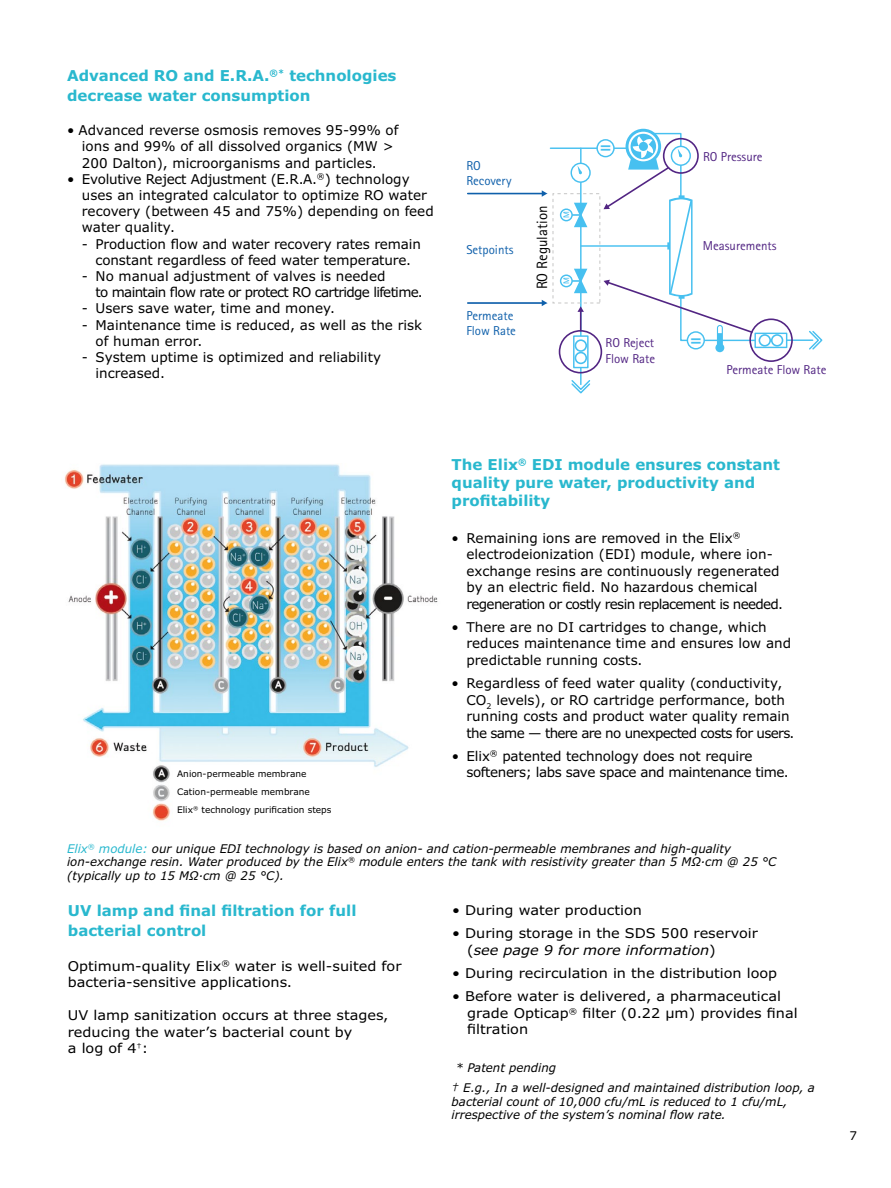
<style>
.page{position:relative;width:891px;height:1188px;background:#fff}
.page>*{position:absolute;margin:0;border:0;box-sizing:border-box;transform-origin:0 0}
.t1{font:700 19.8px "Merck Sans Serif Pro";color:#47c0f0}
.t2{font:700 15px/19.8px "Verdana Pro";color:#29b8ce}
.t3{font:15px "Merck Sans Serif Pro";color:#000}
.t4{font:13.5px/16.5px "Verdana Pro";color:#000}
.t5{font:13.5px/16.5px "Verdana Pro";color:#000;scale:1.07 1}
.t6{font:13.5px/16.2px "Verdana Pro";letter-spacing:-.05em;color:#000}
.t7{font:13.5px/16.5px "Verdana Pro";letter-spacing:-.03em;color:#000}
.t8{font:12.9px/15.5px "Merck Sans Serif Pro";color:#522583}
.t9{font:12.9px/15.5px "Merck Sans Serif Pro";color:#0f60ab}
.t10{font:italic 12px/13.5px "Verdana Pro";color:#000}
.t11{font:12px "Verdana Pro";color:#000}
.t12{font:9px/18px "Verdana Pro";color:#000}
.t13{font:700 8.1px "Merck Sans Serif Pro";color:#47c0f0}
.s1{color:#29b8ce}
.s2{font-style:italic}
</style>
<div class="page">
<hr style="left:580px;top:148px;width:2px;height:236px;background:#47c0f0">
<hr style="left:550px;top:148px;width:76px;height:1px;background:#47c0f0">
<hr style="left:581px;top:245px;width:88px;height:2px;background:#47c0f0">
<div style="left:574px;top:336px;width:14px;height:32px;background:#fff"></div>
<div style="left:573px;top:335px;width:16px;height:33px;border:1px solid #47c0f0"></div>
<svg style="left:575px;top:339px;width:12px;height:25px"></svg>
<div style="left:754px;top:333px;width:33px;height:15px;border:1px solid #47c0f0"></div>
<svg style="left:597px;top:140px;width:17px;height:17px"></svg>
<div style="left:596px;top:139px;width:19px;height:18px;border:1px solid #47c0f0;border-radius:50%"></div>
<svg style="left:569px;top:203px;width:18px;height:24px"></svg>
<svg style="left:561px;top:209px;width:11px;height:12px"></svg>
<div style="left:560px;top:209px;width:13px;height:12px;border:1px solid #47c0f0;border-radius:50%"></div>
<svg style="left:569px;top:269px;width:18px;height:24px"></svg>
<svg style="left:561px;top:275px;width:11px;height:12px"></svg>
<div style="left:560px;top:274px;width:13px;height:13px;border:1px solid #47c0f0;border-radius:50%"></div>
<svg style="left:571px;top:163px;width:19px;height:19px"></svg>
<div style="left:571px;top:163px;width:20px;height:20px;border:1px solid #47c0f0;border-radius:50%"></div>
<svg style="left:577px;top:166px;width:5px;height:8px"></svg>
<svg style="left:571px;top:379px;width:20px;height:15px"></svg>
<svg style="left:809px;top:330px;width:14px;height:20px"></svg>
<div style="left:553px;top:193px;width:47px;height:110px;border:1px dashed #c6c6c5"></div>
<hr style="left:468px;top:193px;width:75px;height:1px;background:#0f60ab">
<svg style="left:542px;top:190px;width:5px;height:7px"></svg>
<hr style="left:468px;top:302px;width:75px;height:2px;background:#0f60ab">
<svg style="left:542px;top:300px;width:5px;height:6px"></svg>
<svg style="left:604px;top:129px;width:179px;height:223px"></svg>
<div style="left:559px;top:330px;width:43px;height:43px;border:2px solid #522583;border-radius:50%"></div>
<div style="left:663px;top:138px;width:36px;height:36px;border:2px solid #522583;border-radius:50%"></div>
<hr style="left:787px;top:339px;width:26px;height:2px;background:#47c0f0">
<hr style="left:580px;top:311px;width:2px;height:20px;background:#522583">
<svg style="left:577px;top:306px;width:7px;height:6px"></svg>
<div style="left:749px;top:318px;width:44px;height:44px;border:2px solid #522583;border-radius:50%"></div>
<img style="left:65px;top:464px;width:373px;height:357px">
<div style="left:173px;top:766px;width:188px;height:59px;background:#fff"></div>
<p class="t2" style="left:67px;top:66px;width:331px">Advanced RO and E.R.A.<sup>®*</sup> technologies decrease water consumption</p>
<p class="t4" style="left:82px;top:122px;width:318px;text-indent:-15px">• Advanced reverse osmosis removes 95-99% of ions and 99% of all dissolved organics (MW &gt;<br>200 Dalton), microorganisms and particles.</p>
<p class="t4" style="left:82px;top:171px;width:353px;text-indent:-15px">• Evolutive Reject Adjustment (E.R.A.<sup>®</sup>) technology uses an integrated calculator to optimize RO water recovery (between 45 and 75%) depending on feed water quality.</p>
<p class="t4" style="left:82px;top:236px;width:340px;text-align:center">- Production flow and water recovery rates remain constant regardless of feed water temperature.</p>
<p class="t6" style="left:96px;top:268px;width:329px;text-indent:-14px">- No manual adjustment of valves is needed<br>to maintain flow rate or protect RO cartridge lifetime.</p>
<p class="t4" style="left:82px;top:300px;width:255px">- Users save water, time and money.</p>
<p class="t4" style="left:96px;top:317px;width:328px;text-indent:-14px">- Maintenance time is reduced, as well as the risk of human error.</p>
<p class="t4" style="left:96px;top:349px;width:287px;text-indent:-14px">- System uptime is optimized and reliability increased.</p>
<p class="t9" style="left:466px;top:158px;width:47px">RO<br>Recovery</p>
<p class="t9" style="left:466px;top:242px;width:49px">Setpoints</p>
<p class="t9" style="left:466px;top:308px;width:51px">Permeate<br>Flow Rate</p>
<p class="t3" style="left:533px;top:289px;width:85px;rotate:-90deg">RO Regulation</p>
<p class="t13" style="left:561px;top:218px;width:8px;rotate:-90deg">M</p>
<p class="t13" style="left:561px;top:284px;width:8px;rotate:-90deg">M</p>
<h1 class="t1" style="left:600px;top:134px;width:13px">=</h1>
<p class="t8" style="left:606px;top:336px;width:51px">RO Reject<br>Flow Rate</p>
<p class="t8" style="left:703px;top:149px;width:61px">RO Pressure</p>
<p class="t8" style="left:703px;top:238px;width:75px">Measurements</p>
<h1 class="t1" style="left:690px;top:326px;width:13px">=</h1>
<p class="t8" style="left:726px;top:362px;width:101px">Permeate Flow Rate</p>
<p class="t12" style="left:177px;top:765px;width:156px">Anion-permeable membrane<br>Cation-permeable membrane<br>Elix<sup>®</sup> technology purification steps</p>
<p class="t2" style="left:452px;top:456px;width:330px;line-height:18px">The Elix<sup>®</sup> EDI module ensures constant quality pure water, productivity and profitability</p>
<p class="t4" style="left:467px;top:530px;width:318px;text-indent:-15px">• Remaining ions are removed in the Elix<sup>® </sup>electrodeionization (EDI) module, where ion&shy;exchange resins are continuously regenerated by an electric field. No hazardous chemical regeneration or costly resin replacement is needed.</p>
<p class="t4" style="left:467px;top:619px;width:326px;text-indent:-15px">• There are no DI cartridges to change, which reduces maintenance time and ensures low and predictable running costs.</p>
<p class="t4" style="left:467px;top:675px;width:329px;text-indent:-15px">• Regardless of feed water quality (conductivity, CO<sub>2</sub> levels), or RO cartridge performance, both running costs and product water quality remain the same — there are no unexpected costs for users.</p>
<p class="t7" style="left:467px;top:748px;width:324px;text-indent:-15px">• Elix<sup>®</sup> patented technology does not require softeners; labs save space and maintenance time.</p>
<p class="t10" style="left:67px;top:842px;width:711px"><span class="s1">Elix</span><sup>®</sup> <span class="s1">module:</span> our unique EDI technology is based on anion- and cation-permeable membranes and high-quality ion-exchange resin. Water produced by the Elix<sup>®</sup> module enters the tank with resistivity greater than 5 MΩ·cm @ 25 °C (typically up to 15 MΩ·cm @ 25 °C).</p>
<p class="t2" style="left:68px;top:901px;width:290px">UV lamp and final filtration for full bacterial control</p>
<p class="t5" style="left:68px;top:958px;width:313px">Optimum-quality Elix<sup>®</sup> water is well-suited for bacteria-sensitive applications.</p>
<p class="t5" style="left:68px;top:1007px;width:301px">UV lamp sanitization occurs at three stages, reducing the water’s bacterial count by<br>a log of 4<sup>†</sup>:</p>
<p class="t5" style="left:452px;top:902px;width:179px">• During water production</p>
<p class="t5" style="left:467px;top:926px;width:273px;text-indent:-15px">• During storage in the SDS 500 reservoir (<span class="s2">see page 9 for more information</span>)</p>
<p class="t5" style="left:452px;top:965px;width:305px">• During recirculation in the distribution loop</p>
<p class="t5" style="left:467px;top:989px;width:310px;text-indent:-15px">• Before water is delivered, a pharmaceutical grade Opticap<sup>®</sup> filter (0.22 μm) provides final filtration</p>
<p class="t10" style="left:452px;top:1057px;width:365px;line-height:20.2px;text-indent:4px">* Patent pending<br>† E.g., In a well-designed and maintained distribution loop, a</p>
<p class="t10" style="left:452px;top:1095px;width:337px">bacterial count of 10,000 cfu/mL is reduced to 1 cfu/mL, irrespective of the system’s nominal flow rate.</p>
<p class="t11" style="left:850px;top:1128px;width:9px">7</p>
</div>
